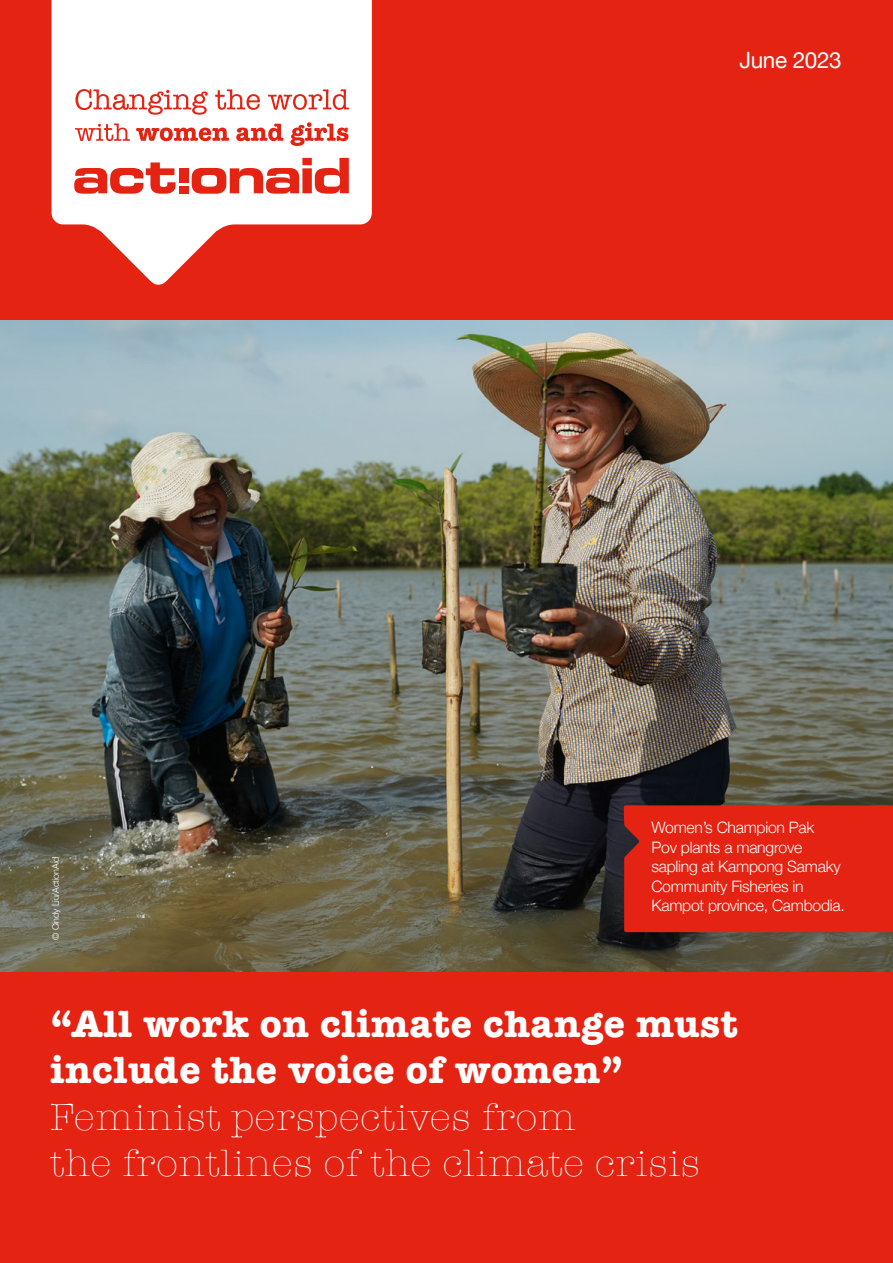
<style>
.page{position:relative;width:893px;height:1263px;background:#e42313}
.page>*{position:absolute;margin:0;border:0;box-sizing:border-box;transform-origin:0 0}
.t1{font:300 39px/46.5px "American Typewriter";letter-spacing:.02em;color:#fff}
.t2{font:700 39px/46.5px "American Typewriter";letter-spacing:.02em;color:#fff}
.t3{font:22.5px "Helvetica Neue";letter-spacing:-.015em;color:#fff}
.t4{font:300 15.75px/19.5px "Helvetica Neue";letter-spacing:-.015em;color:#fff}
.t5{font:300 9px "Helvetica Neue";letter-spacing:-.015em;color:#fff}
</style>
<div class="page">
<img style="left:0;top:321px;width:893px;height:651px">
<svg style="left:52px;top:0;width:320px;height:285px;fill:#fff"></svg>
<svg style="left:74px;top:162px;width:102px;height:32px"></svg>
<svg style="left:192px;top:158px;width:157px;height:36px"></svg>
<div style="left:179px;top:168px;width:9px;height:15px;background:#e42313"></div>
<div style="left:179px;top:186px;width:9px;height:7px;background:#e42313"></div>
<svg style="left:75px;top:89px;width:133px;height:26px"></svg>
<svg style="left:215px;top:89px;width:45px;height:21px"></svg>
<svg style="left:268px;top:89px;width:81px;height:21px"></svg>
<svg style="left:75px;top:123px;width:55px;height:18px"></svg>
<svg style="left:136px;top:128px;width:93px;height:13px"></svg>
<svg style="left:236px;top:124px;width:47px;height:17px"></svg>
<svg style="left:290px;top:122px;width:58px;height:24px"></svg>
<svg style="left:624px;top:805px;width:269px;height:127px"></svg>
<p class="t5" style="left:50px;top:940px;width:85px;rotate:-90deg">© Cindy Liu/ActionAid</p>
<h2 class="t3" style="left:739px;top:44px;width:104px">June 2023</h2>
<p class="t4" style="left:651px;top:818px;width:195px">Women’s Champion Pak<br>Pov plants a mangrove sapling at Kampong Samaky<br>Community Fisheries in<br>Kampot province, Cambodia.</p>
<h1 class="t2" style="left:50px;top:998px;width:689px">“All work on climate change must include the voice of women”</h1>
<h1 class="t1" style="left:50px;top:1092px;width:651px">Feminist perspectives from<br>the frontlines of the climate crisis</h1>
</div>
